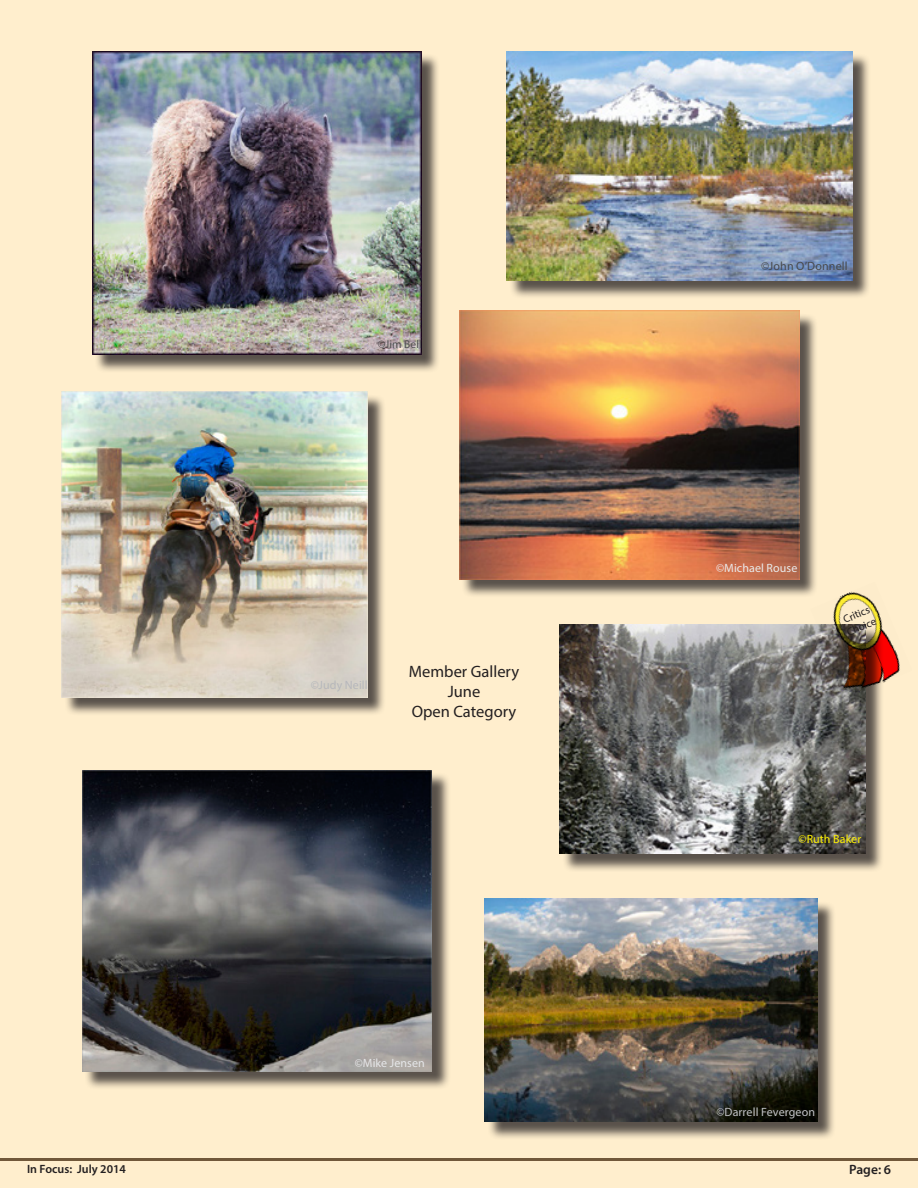
<style>
.page{position:relative;width:918px;height:1188px;background:#fff}
.page>*{position:absolute;margin:0;border:0;box-sizing:border-box;transform-origin:0 0}
.t1{font:16.5px "Myriad Pro";color:#231f20}
.t2{font:600 13.5px "Myriad Pro";color:#231f20}
.t3{font:12px "Myriad Pro";letter-spacing:.005em;color:#c2c3c6}
.t4{font:600 12px "Myriad Pro";color:#231f20}
.t5{font:12px "Myriad Pro";letter-spacing:.01em;color:#494a4b}
.t6{font:12px "Myriad Pro";letter-spacing:.01em;color:#e9eaeb}
.t7{font:12px "Myriad Pro";letter-spacing:.01em;color:#e6e7e9}
.t8{font:12px "Myriad Pro";letter-spacing:.01em;color:#b6b7bb}
.t9{font:12px "Myriad Pro";letter-spacing:.005em;color:#fff101}
.t10{font:11.4px "Myriad Pro";letter-spacing:.01em;color:#4e4f50}
.t11{font:10.8px "Myriad Pro";color:#231f20}
</style>
<div class="page">
<div style="left:1px;top:0;width:917px;height:1188px;background:#ffeecd"></div>
<hr style="left:0;top:1158px;width:918px;height:3px;background:#71583a">
<div style="left:94px;top:54px;width:347px;height:319px;background:#231f20;opacity:.75"></div>
<img style="left:92px;top:51px;width:330px;height:303px">
<div style="left:487px;top:901px;width:349px;height:239px;background:#231f20;opacity:.75"></div>
<img style="left:485px;top:898px;width:333px;height:223px">
<div style="left:509px;top:54px;width:362px;height:245px;background:#231f20;opacity:.75"></div>
<img style="left:507px;top:51px;width:345px;height:229px">
<div style="left:461px;top:313px;width:357px;height:285px;background:#231f20;opacity:.75"></div>
<img style="left:459px;top:310px;width:340px;height:269px">
<div style="left:64px;top:394px;width:322px;height:322px;background:#231f20;opacity:.75"></div>
<img style="left:62px;top:392px;width:306px;height:306px">
<div style="left:562px;top:626px;width:322px;height:246px;background:#231f20;opacity:.75"></div>
<img style="left:560px;top:624px;width:306px;height:230px">
<div style="left:84px;top:773px;width:366px;height:317px;background:#231f20;opacity:.75"></div>
<img style="left:82px;top:770px;width:350px;height:302px">
<img style="left:810px;top:582px;width:90px;height:116px">
<p class="t10" style="left:378px;top:337px;width:46px">©Jim Bell</p>
<p class="t8" style="left:311px;top:678px;width:58px">©Judy Neill</p>
<p class="t1" style="left:409px;top:662px;width:112px">Member Gallery</p>
<p class="t1" style="left:448px;top:682px;width:34px">June</p>
<p class="t1" style="left:412px;top:701px;width:106px">Open Category</p>
<p class="t7" style="left:355px;top:1056px;width:72px">©Mike Jensen</p>
<p class="t5" style="left:761px;top:259px;width:88px">©John O’Donnell</p>
<p class="t6" style="left:716px;top:560px;width:83px">©Michael Rouse</p>
<p class="t11" style="left:841px;top:614px;width:29px;rotate:-23deg">Critics</p>
<p class="t11" style="left:845px;top:626px;width:32px;rotate:-23deg">Choice</p>
<p class="t9" style="left:798px;top:832px;width:64px">©Ruth Baker</p>
<p class="t3" style="left:716px;top:1105px;width:100px">©Darrell Fevergeon</p>
<p class="t4" style="left:27px;top:1161px;width:100px">In Focus: July 2014</p>
<p class="t2" style="left:849px;top:1161px;width:44px">Page: 6</p>
</div>
